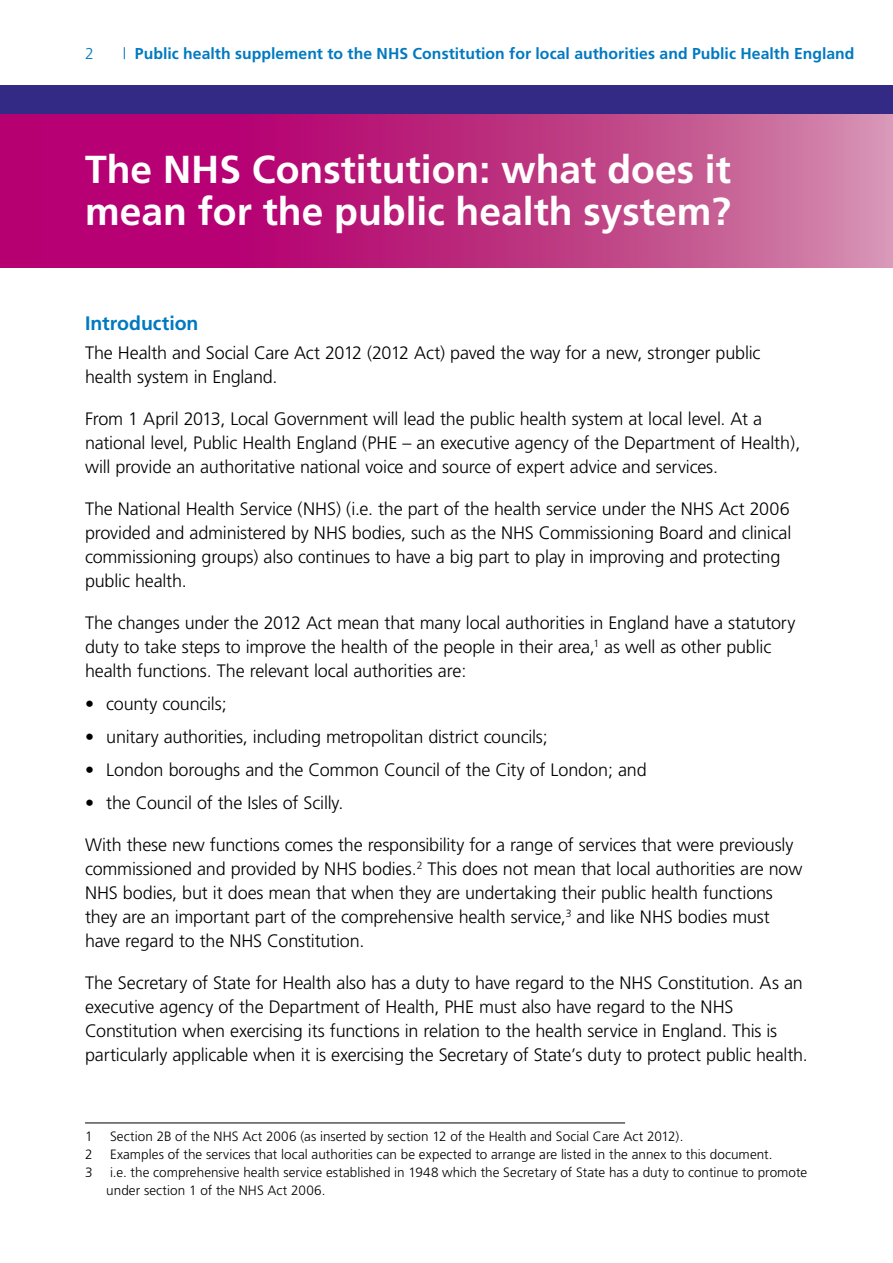
<style>
.page{position:relative;width:893px;height:1263px;background:#fff}
.page>*{position:absolute;margin:0;border:0;box-sizing:border-box;transform-origin:0 0}
.t1{font:700 39px/42px "Frutiger";color:#fff}
.t2{font:700 19.5px "Frutiger";color:#0079c1}
.t3{font:300 18px/24px "Frutiger";letter-spacing:-.01em;color:#000}
.t4{font:700 15.75px "Frutiger";letter-spacing:.005em;color:#0079c1}
.t5{font:300 15.75px "Frutiger";color:#0079c1}
.t6{font:300 13.5px/18px "Frutiger";letter-spacing:.005em;color:#000}
.s1{font-weight:300}
.s2{font-weight:400}
</style>
<div class="page">
<div style="left:0;top:85px;width:893px;height:30px;background:#332a86"></div>
<hr style="left:85px;top:1122px;width:540px;height:1px;background:#000">
<svg style="left:0;top:115px;width:893px;height:153px;background:#be3083"></svg>
<p class="t5" style="left:85px;top:45px;width:10px">2</p>
<p class="t4" style="left:123px;top:44px;width:733px"><span class="s1">|</span> Public health supplement to the NHS Constitution for local authorities and Public Health England</p>
<h1 class="t1" style="left:85px;top:149px;width:647px">The NHS Constitution: what does it mean for the public health system?</h1>
<h2 class="t2" style="left:85px;top:312px;width:115px">Introduction</h2>
<p class="t3" style="left:85px;top:340px;width:677px">The Health and Social Care Act 2012 (2012 Act) paved the way for a new, stronger public health system in England.</p>
<p class="t3" style="left:85px;top:406px;width:717px">From 1 April 2013, Local Government will lead the public health system at local level. At a national level, Public Health England (PHE – an executive agency of the Department of Health), will provide an authoritative national voice and source of expert advice and services.</p>
<p class="t3" style="left:85px;top:496px;width:708px">The National Health Service (NHS) (i.e. the part of the health service under the NHS Act 2006 provided and administered by NHS bodies, such as the NHS Commissioning Board and clinical commissioning groups) also continues to have a big part to play in improving and protecting public health.</p>
<p class="t3" style="left:85px;top:610px;width:712px">The changes under the 2012 Act mean that many local authorities in England have a statutory duty to take steps to improve the health of the people in their area,<sup>1</sup> as well as other public health functions. The relevant local authorities are:</p>
<p class="t3" style="left:85px;top:691px;width:143px"><span class="s2">•</span> county councils;</p>
<p class="t3" style="left:85px;top:725px;width:464px"><span class="s2">•</span> unitary authorities, including metropolitan district councils;</p>
<p class="t3" style="left:85px;top:758px;width:563px"><span class="s2">•</span> London boroughs and the Common Council of the City of London; and</p>
<p class="t3" style="left:85px;top:791px;width:260px"><span class="s2">•</span> the Council of the Isles of Scilly.</p>
<p class="t3" style="left:85px;top:833px;width:719px">With these new functions comes the responsibility for a range of services that were previously commissioned and provided by NHS bodies.<sup>2</sup> This does not mean that local authorities are now NHS bodies, but it does mean that when they are undertaking their public health functions they are an important part of the comprehensive health service,<sup>3</sup> and like NHS bodies must have regard to the NHS Constitution.</p>
<p class="t3" style="left:85px;top:971px;width:724px">The Secretary of State for Health also has a duty to have regard to the NHS Constitution. As an executive agency of the Department of Health, PHE must also have regard to the NHS Constitution when exercising its functions in relation to the health service in England. This is particularly applicable when it is exercising the Secretary of State’s duty to protect public health.</p>
<p class="t6" style="left:85px;top:1127px;width:9px">1</p>
<p class="t6" style="left:110px;top:1127px;width:575px">Section 2B of the NHS Act 2006 (as inserted by section 12 of the Health and Social Care Act 2012).</p>
<p class="t6" style="left:85px;top:1145px;width:9px">2</p>
<p class="t6" style="left:110px;top:1145px;width:664px">Examples of the services that local authorities can be expected to arrange are listed in the annex to this document.</p>
<p class="t6" style="left:85px;top:1163px;width:9px">3</p>
<p class="t6" style="left:106px;top:1163px;width:702px">i.e. the comprehensive health service established in 1948 which the Secretary of State has a duty to continue to promote under section 1 of the NHS Act 2006.</p>
</div>
